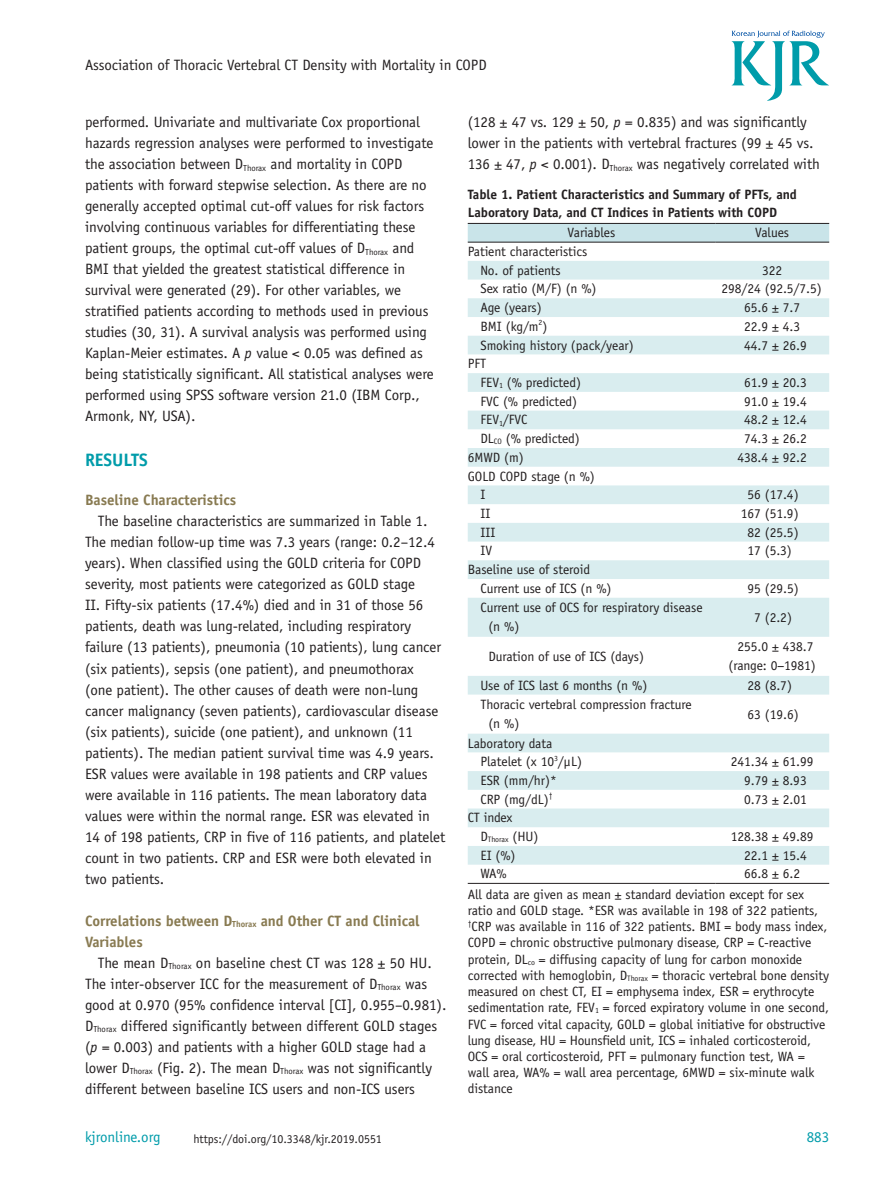
<style>
.page{position:relative;width:893px;height:1191px;background:#fff}
.page>*{position:absolute;margin:0;border:0;box-sizing:border-box;transform-origin:0 0}
.t1{font:700 18px "Officina Sans Std";letter-spacing:-.005em;color:#009caa}
.t2{font:15px/21px "Officina Sans Std";letter-spacing:-.005em;color:#231f20}
.t3{font:700 15px "Officina Sans Std";letter-spacing:-.005em;color:#887a51}
.t4{font:15px "Officina Sans Std";letter-spacing:-.005em;color:#009caa}
.t5{font:13.5px/16.2px "Officina Sans Std";letter-spacing:-.005em;color:#231f20}
.t6{font:700 13.5px/18px "Officina Sans Std";letter-spacing:-.005em;color:#231f20}
.t7{font:12px "Officina Sans Std";letter-spacing:-.005em;color:#231f20}
.t8{font:7.8px "Officina Sans Std";letter-spacing:-.005em;color:#231f20}
.s1{font-style:italic}
.s2{font-size:13.5px}
</style>
<div class="page">
<svg style="left:732px;top:31px;width:97px;height:70px"></svg>
<div style="left:468px;top:224px;width:361px;height:18px;background:#c9e4e9"></div>
<svg style="left:468px;top:261px;width:361px;height:603px"></svg>
<hr style="left:468px;top:883px;width:247px;height:1px;background:#231f20">
<hr style="left:715px;top:883px;width:114px;height:1px;background:#231f20">
<hr style="left:468px;top:223px;width:247px;height:1px;background:#231f20">
<hr style="left:715px;top:223px;width:114px;height:1px;background:#231f20">
<hr style="left:468px;top:242px;width:247px;height:1px;background:#231f20">
<hr style="left:715px;top:242px;width:114px;height:1px;background:#231f20">
<p class="t2" style="left:85px;top:54px;width:403px">Association of Thoracic Vertebral CT Density with Mortality in COPD</p>
<p class="t2" style="left:85px;top:112px;width:350px">performed. Univariate and multivariate Cox proportional hazards regression analyses were performed to investigate the association between D<sub>Thorax</sub> and mortality in COPD patients with forward stepwise selection. As there are no generally accepted optimal cut-off values for risk factors involving continuous variables for differentiating these patient groups, the optimal cut-off values of D<sub>Thorax</sub> and BMI that yielded the greatest statistical difference in survival were generated (29). For other variables, we stratified patients according to methods used in previous studies (30, 31). A survival analysis was performed using Kaplan-Meier estimates. A <span class="s1">p</span> value &lt; 0.05 was defined as being statistically significant. All statistical analyses were performed using SPSS software version 21.0 (IBM Corp., Armonk, NY, USA).</p>
<p class="t1" style="left:85px;top:448px;width:64px">RESULTS</p>
<p class="t3" style="left:85px;top:491px;width:153px">Baseline Characteristics</p>
<p class="t2" style="left:98px;top:511px;width:331px">The baseline characteristics are summarized in Table 1.</p>
<p class="t2" style="left:85px;top:532px;width:351px">The median follow-up time was 7.3 years (range: 0.2–12.4</p>
<p class="t2" style="left:85px;top:553px;width:337px">years). When classified using the GOLD criteria for COPD</p>
<p class="t2" style="left:85px;top:574px;width:331px">severity, most patients were categorized as GOLD stage</p>
<p class="t2" style="left:85px;top:595px;width:340px">II. Fifty-six patients (17.4%) died and in 31 of those 56</p>
<p class="t2" style="left:85px;top:616px;width:328px">patients, death was lung-related, including respiratory</p>
<p class="t2" style="left:85px;top:637px;width:358px">failure (13 patients), pneumonia (10 patients), lung cancer</p>
<p class="t2" style="left:85px;top:658px;width:330px">(six patients), sepsis (one patient), and pneumothorax</p>
<p class="t2" style="left:85px;top:679px;width:335px">(one patient). The other causes of death were non-lung</p>
<p class="t2" style="left:85px;top:700px;width:355px">cancer malignancy (seven patients), cardiovascular disease</p>
<p class="t2" style="left:85px;top:721px;width:329px">(six patients), suicide (one patient), and unknown (11</p>
<p class="t2" style="left:85px;top:742px;width:350px">patients). The median patient survival time was 4.9 years.</p>
<p class="t2" style="left:85px;top:763px;width:344px">ESR values were available in 198 patients and CRP values</p>
<p class="t2" style="left:85px;top:784px;width:344px">were available in 116 patients. The mean laboratory data</p>
<p class="t2" style="left:85px;top:805px;width:346px">values were within the normal range. ESR was elevated in</p>
<p class="t2" style="left:85px;top:826px;width:362px">14 of 198 patients, CRP in five of 116 patients, and platelet</p>
<p class="t2" style="left:85px;top:847px;width:348px">count in two patients. CRP and ESR were both elevated in</p>
<p class="t2" style="left:85px;top:868px;width:81px">two patients.</p>
<p class="t3" style="left:85px;top:911px;width:336px">Correlations between D<sub>Thorax</sub> and Other CT and Clinical</p>
<p class="t3" style="left:85px;top:932px;width:59px">Variables</p>
<p class="t2" style="left:98px;top:952px;width:336px">The mean D<sub>Thorax</sub> on baseline chest CT was 128 ± 50 HU.</p>
<p class="t2" style="left:85px;top:973px;width:344px">The inter-observer ICC for the measurement of D<sub>Thorax</sub> was</p>
<p class="t2" style="left:85px;top:994px;width:363px">good at 0.970 (95% confidence interval [CI], 0.955–0.981).</p>
<p class="t2" style="left:85px;top:1015px;width:354px">D<sub>Thorax</sub> differed significantly between different GOLD stages</p>
<p class="t2" style="left:85px;top:1036px;width:343px">(<span class="s1">p</span> = 0.003) and patients with a higher GOLD stage had a</p>
<p class="t2" style="left:85px;top:1057px;width:348px">lower D<sub>Thorax</sub> (Fig. 2). The mean D<sub>Thorax</sub> was not significantly</p>
<p class="t2" style="left:85px;top:1078px;width:332px">different between baseline ICS users and non-ICS users</p>
<p class="t4" style="left:85px;top:1128px;width:77px">kjronline.org</p>
<p class="t7" style="left:194px;top:1132px;width:190px">https://doi.org/10.3348/kjr.2019.0551</p>
<p class="t2" style="left:468px;top:112px;width:354px">(128 ± 47 vs. 129 ± 50, <span class="s1">p</span> = 0.835) and was significantly lower in the patients with vertebral fractures (99 ± 45 vs.<br>136 ± 47, <span class="s1">p</span> &lt; 0.001). D<sub>Thorax</sub> was negatively correlated with</p>
<p class="t6" style="left:468px;top:185px;width:331px">Table 1. Patient Characteristics and Summary of PFTs, and<br>Laboratory Data, and CT Indices in Patients with COPD</p>
<p class="t5" style="left:568px;top:225px;width:49px">Variables</p>
<p class="t5" style="left:755px;top:225px;width:35px">Values</p>
<p class="t5" style="left:480px;top:242px;width:108px;line-height:18.5px;text-indent:-13px">Patient characteristics<br>No. of patients</p>
<p class="t5" style="left:762px;top:262px;width:22px">322</p>
<p class="t5" style="left:480px;top:281px;width:118px">Sex ratio (M/F) (n %)</p>
<p class="t5" style="left:721px;top:281px;width:102px">298/24 (92.5/7.5)</p>
<p class="t5" style="left:480px;top:299px;width:63px">Age (years)</p>
<p class="t5" style="left:744px;top:299px;width:57px">65.6 ± 7.7</p>
<p class="t5" style="left:480px;top:318px;width:69px">BMI (kg/m<sup>2</sup>)</p>
<p class="t5" style="left:744px;top:318px;width:57px">22.9 ± 4.3</p>
<p class="t5" style="left:480px;top:337px;width:155px">Smoking history (pack/year)</p>
<p class="t5" style="left:744px;top:337px;width:64px">44.7 ± 26.9</p>
<p class="t5" style="left:480px;top:354px;width:102px;line-height:18.8px;text-indent:-13px">PFT<br>FEV<sub>1</sub> (% predicted)</p>
<p class="t5" style="left:744px;top:374px;width:64px">61.9 ± 20.3</p>
<p class="t5" style="left:480px;top:393px;width:98px">FVC (% predicted)</p>
<p class="t5" style="left:744px;top:393px;width:64px">91.0 ± 19.4</p>
<p class="t5" style="left:480px;top:412px;width:48px">FEV<sub>1</sub>/FVC</p>
<p class="t5" style="left:744px;top:412px;width:64px">48.2 ± 12.4</p>
<p class="t5" style="left:480px;top:430px;width:101px">DL<sub>CO</sub> (% predicted)</p>
<p class="t5" style="left:744px;top:430px;width:64px">74.3 ± 26.2</p>
<p class="t5" style="left:468px;top:449px;width:58px">6MWD (m)</p>
<p class="t5" style="left:738px;top:449px;width:71px">438.4 ± 92.2</p>
<p class="t5" style="left:480px;top:466px;width:116px;line-height:18.8px;text-indent:-13px">GOLD COPD stage (n %)<br>I</p>
<p class="t5" style="left:747px;top:486px;width:53px">56 (17.4)</p>
<p class="t5" style="left:480px;top:505px;width:11px">II</p>
<p class="t5" style="left:741px;top:505px;width:59px">167 (51.9)</p>
<p class="t5" style="left:480px;top:524px;width:16px">III</p>
<p class="t5" style="left:747px;top:524px;width:53px">82 (25.5)</p>
<p class="t5" style="left:480px;top:543px;width:13px">IV</p>
<p class="t5" style="left:747px;top:543px;width:46px">17 (5.3)</p>
<p class="t5" style="left:480px;top:560px;width:132px;line-height:18.8px;text-indent:-13px">Baseline use of steroid<br>Current use of ICS (n %)</p>
<p class="t5" style="left:747px;top:580px;width:53px">95 (29.5)</p>
<p class="t5" style="left:488px;top:598px;width:216px;line-height:18.8px;text-indent:-8px">Current use of OCS for respiratory disease (n %)</p>
<p class="t5" style="left:754px;top:609px;width:39px">7 (2.2)</p>
<p class="t5" style="left:488px;top:648px;width:157px">Duration of use of ICS (days)</p>
<p class="t5" style="left:729px;top:637px;width:89px;line-height:18.8px;text-align:center">255.0 ± 438.7 (range: 0−1981)</p>
<p class="t5" style="left:480px;top:677px;width:168px">Use of ICS last 6 months (n %)</p>
<p class="t5" style="left:747px;top:677px;width:46px">28 (8.7)</p>
<p class="t5" style="left:488px;top:695px;width:205px;line-height:18.8px;text-indent:-8px">Thoracic vertebral compression fracture (n %)</p>
<p class="t5" style="left:747px;top:706px;width:53px">63 (19.6)</p>
<p class="t5" style="left:481px;top:733px;width:103px;line-height:18.8px;text-indent:-13px">Laboratory data<br>Platelet (x 10<sup>3</sup>/μL)</p>
<p class="t5" style="left:731px;top:753px;width:84px">241.34 ± 61.99</p>
<p class="t5" style="left:480px;top:772px;width:78px">ESR (mm/hr)*</p>
<p class="t5" style="left:744px;top:772px;width:64px">9.79 ± 8.93</p>
<p class="t5" style="left:480px;top:791px;width:74px">CRP (mg/dL)<sup>†</sup></p>
<p class="t5" style="left:744px;top:791px;width:64px">0.73 ± 2.01</p>
<p class="t5" style="left:468px;top:809px;width:46px">CT index</p>
<p class="t8" style="left:480px;top:835px;width:60px"><span class="s2">D</span>Thorax <span class="s2">(HU)</span></p>
<p class="t5" style="left:731px;top:828px;width:84px">128.38 ± 49.89</p>
<p class="t5" style="left:480px;top:847px;width:37px">EI (%)</p>
<p class="t5" style="left:744px;top:847px;width:64px">22.1 ± 15.4</p>
<p class="t5" style="left:480px;top:865px;width:28px">WA%</p>
<p class="t5" style="left:468px;top:863px;width:338px;line-height:20.5px;text-align:right">66.8 ± 6.2<br>All data are given as mean ± standard deviation except for sex</p>
<p class="t5" style="left:468px;top:902px;width:363px">ratio and GOLD stage. *ESR was available in 198 of 322 patients, <sup>†</sup>CRP was available in 116 of 322 patients. BMI = body mass index, COPD = chronic obstructive pulmonary disease, CRP = C-reactive protein, DL<sub>co</sub> = diffusing capacity of lung for carbon monoxide corrected with hemoglobin, D<sub>Thorax</sub> = thoracic vertebral bone density measured on chest CT, EI = emphysema index, ESR = erythrocyte sedimentation rate, FEV<sub>1</sub> = forced expiratory volume in one second, FVC = forced vital capacity, GOLD = global initiative for obstructive lung disease, HU = Hounsfield unit, ICS = inhaled corticosteroid, OCS = oral corticosteroid, PFT = pulmonary function test, WA = wall area, WA% = wall area percentage, 6MWD = six-minute walk distance</p>
<p class="t4" style="left:807px;top:1128px;width:24px">883</p>
</div>
